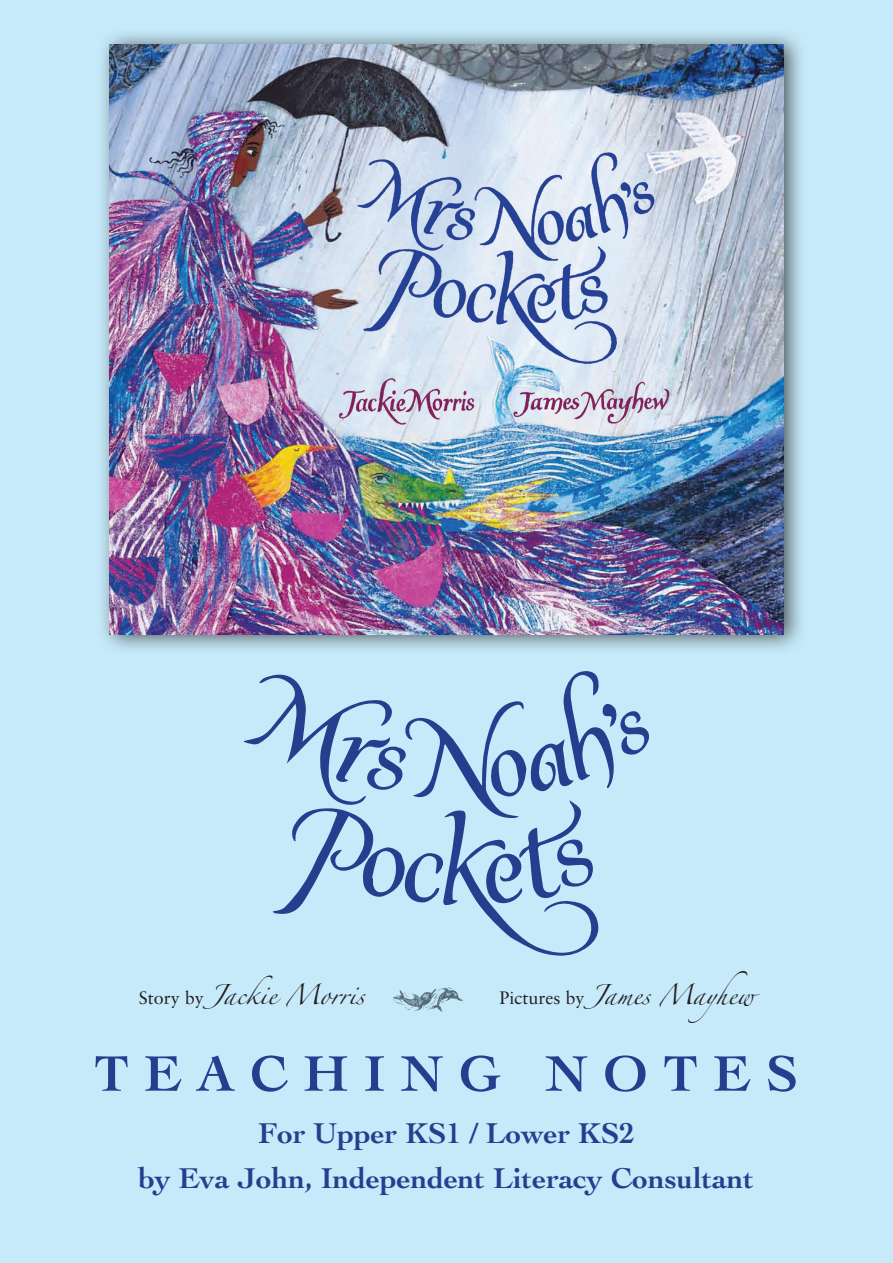
<style>
.page{position:relative;width:893px;height:1263px;background:#c6eafa}
.page>*{position:absolute;margin:0;border:0;box-sizing:border-box;transform-origin:0 0}
.t1{font:700 52.5px "Cochin";letter-spacing:.3em;color:#253f8e}
.t2{font:700 30px "Cochin";color:#253f8e}
.t3{font:18px "Zapfino";color:#231f20}
.s1{font-family:"Sabon CE"}
</style>
<div class="page">
<svg style="left:244px;top:671px;width:405px;height:285px"></svg>
<div style="left:97px;top:28px;width:710px;height:627px;background:#231f20;opacity:.75"></div>
<img style="left:110px;top:44px;width:673px;height:590px">
<img style="left:393px;top:987px;width:70px;height:24px">
<p class="t3" style="left:139px;top:987px;width:227px"><span class="s1">Story by</span> Jackie Morris</p>
<p class="t3" style="left:500px;top:987px;width:256px"><span class="s1">Pictures by</span> James Mayhew</p>
<p class="t1" style="left:95px;top:1038px;width:705px">TEACHING NOTES</p>
<p class="t2" style="left:258px;top:1113px;width:378px">For Upper KS1 / Lower KS2</p>
<p class="t2" style="left:139px;top:1158px;width:617px">by Eva John, Independent Literacy Consultant</p>
</div>
